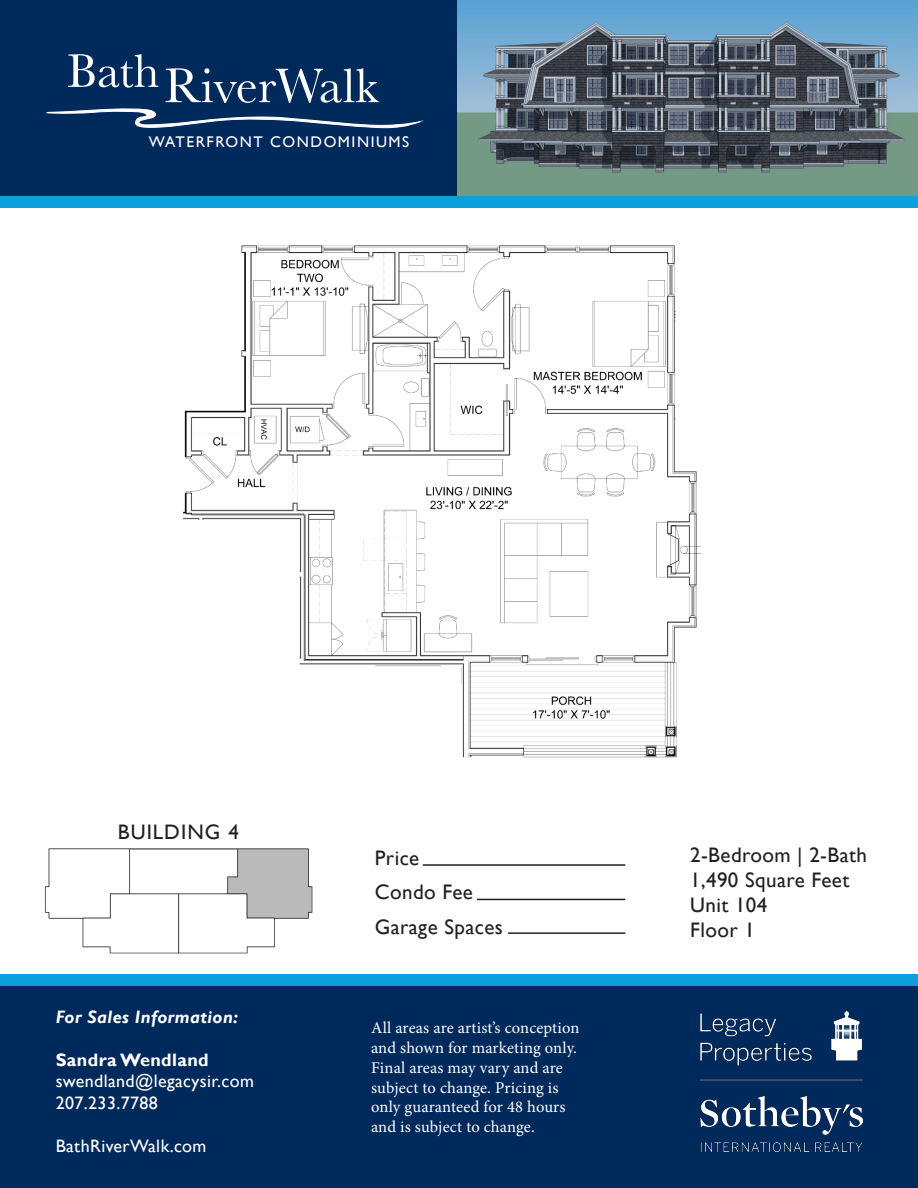
<style>
.page{position:relative;width:918px;height:1188px;background:#fff}
.page>*{position:absolute;margin:0;border:0;box-sizing:border-box;transform-origin:0 0}
.t1{font:21px/25.2px "Gill Sans";letter-spacing:.02em;color:#231f20}
.t2{font:21px "Gill Sans";letter-spacing:.05em;color:#231f20}
.t3{font:18px/21.6px "Gill Sans";letter-spacing:.02em;color:#fff}
.t4{font:italic 700 18px "Gill Sans";letter-spacing:.02em;color:#fff}
.t5{font:700 18px "Gill Sans";letter-spacing:.02em;color:#fff}
.t6{font:16.5px/19.8px "Minion Pro";letter-spacing:.005em;color:#fff}
.t7{font:15.45px "Gill Sans";letter-spacing:.1em;color:#fff}
</style>
<div class="page">
<img style="left:183px;top:245px;width:518px;height:513px">
<div style="left:0;top:0;width:459px;height:197px;background:#00295c"></div>
<div style="left:0;top:974px;width:918px;height:23px;background:#0ca0dc"></div>
<div style="left:0;top:986px;width:918px;height:202px;background:#00295c"></div>
<svg style="left:46px;top:54px;width:374px;height:75px"></svg>
<img style="left:700px;top:1011px;width:162px;height:140px">
<img style="left:44px;top:848px;width:269px;height:106px">
<svg style="left:456px;top:0;width:462px;height:197px;background:#5a7483"></svg>
<div style="left:0;top:197px;width:918px;height:11px;background:#0ca0dc"></div>
<hr style="left:423px;top:864px;width:202px;height:2px;background:#231f20">
<hr style="left:477px;top:899px;width:148px;height:1px;background:#231f20">
<hr style="left:508px;top:932px;width:117px;height:2px;background:#231f20">
<p class="t7" style="left:149px;top:132px;width:262px">Waterfront condominiums</p>
<p class="t2" style="left:118px;top:820px;width:122px">building 4</p>
<p class="t4" style="left:56px;top:1006px;width:184px">For Sales Information:</p>
<p class="t5" style="left:56px;top:1049px;width:155px">Sandra Wendland</p>
<p class="t3" style="left:56px;top:1071px;width:200px">swendland@legacysir.com<br>207.233.7788</p>
<p class="t3" style="left:56px;top:1136px;width:152px">BathRiverWalk.com</p>
<p class="t1" style="left:375px;top:841px;width:130px;line-height:34.5px">Price<br>Condo Fee<br>Garage Spaces</p>
<p class="t6" style="left:371px;top:1018px;width:210px">All areas are artist’s conception and shown for marketing only.<br>Final areas may vary and are subject to change. Pricing is only guaranteed for 48 hours and is subject to change.</p>
<p class="t1" style="left:690px;top:842px;width:178px">2-Bedroom | 2-Bath<br>1,490 Square Feet<br>Unit 104<br>Floor 1</p>
</div>
